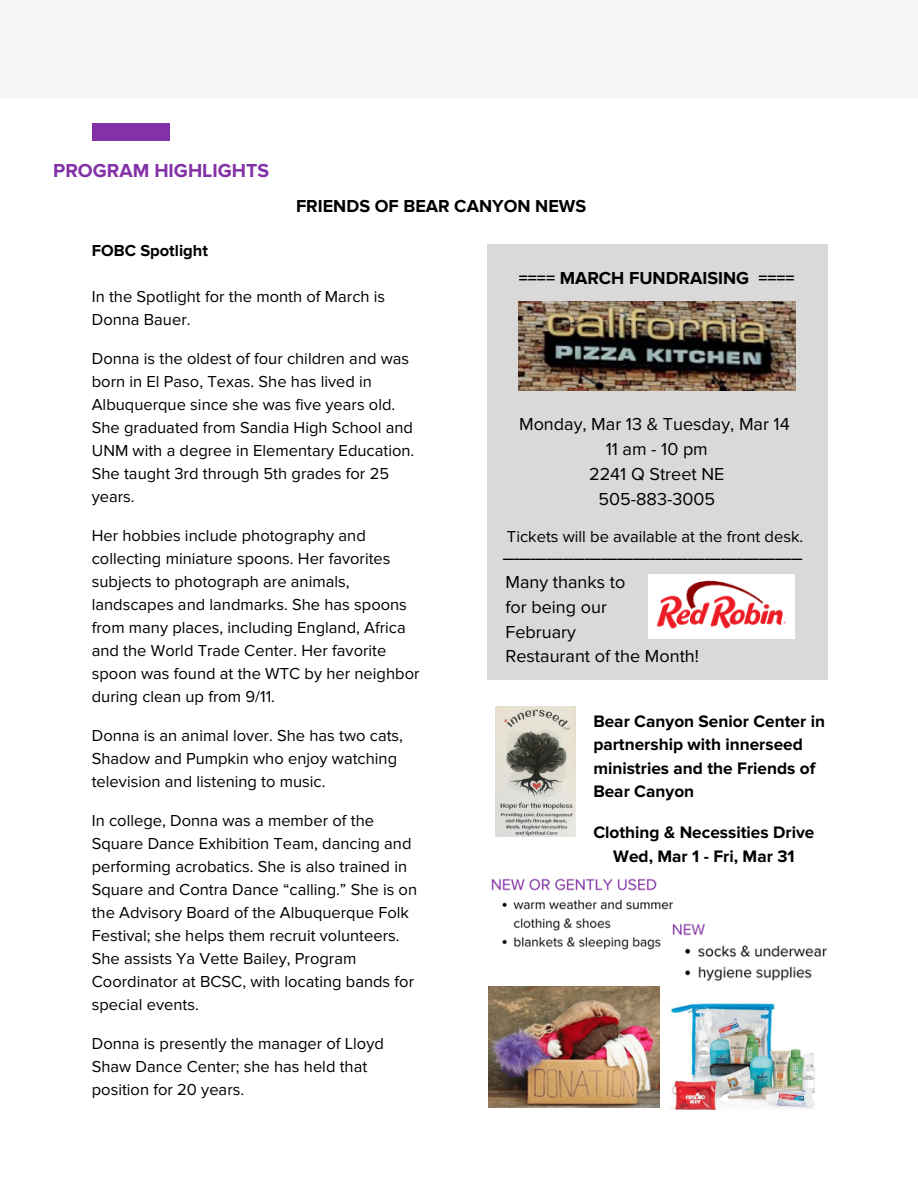
<style>
.page{position:relative;width:918px;height:1188px;background:#fff}
.page>*{position:absolute;margin:0;border:0;box-sizing:border-box;transform-origin:0 0}
.t1{font:700 19.5px "Proxima Nova";color:#8331a7}
.t2{font:18px/24.8px "Proxima Nova";color:#000}
.t3{font:700 18px "Proxima Nova";color:#000}
.t4{font:700 17.25px/23.7px "Proxima Nova";color:#000}
.t5{font:16.5px/23px "Proxima Nova";color:#000}
.t6{font:700 16.5px "Proxima Nova";color:#000}
.t7{font:800 10.8px "Open Sans";color:#000}
</style>
<div class="page">
<div style="left:92px;top:124px;width:77px;height:17px;background:#8331a7"></div>
<div style="left:0;top:0;width:918px;height:97px;background:#f5f6f7"></div>
<div style="left:487px;top:244px;width:340px;height:435px;background:#d9d9d9"></div>
<img style="left:649px;top:574px;width:146px;height:64px">
<img style="left:519px;top:302px;width:276px;height:89px">
<img style="left:495px;top:707px;width:80px;height:129px">
<img style="left:671px;top:1003px;width:144px;height:106px">
<img style="left:489px;top:986px;width:171px;height:122px">
<img style="left:491px;top:878px;width:183px;height:72px">
<img style="left:666px;top:919px;width:162px;height:63px">
<p class="t1" style="left:53px;top:160px;width:217px">PROGRAM HIGHLIGHTS</p>
<p class="t3" style="left:296px;top:195px;width:292px">FRIENDS OF BEAR CANYON NEWS</p>
<p class="t6" style="left:92px;top:241px;width:118px">FOBC Spotlight</p>
<p class="t5" style="left:92px;top:285px;width:295px">In the Spotlight for the month of March is<br>Donna Bauer.</p>
<p class="t5" style="left:92px;top:347px;width:324px">Donna is the oldest of four children and was born in El Paso, Texas. She has lived in Albuquerque since she was five years old.<br>She graduated from Sandia High School and UNM with a degree in Elementary Education.<br>She taught 3rd through 5th grades for 25 years.</p>
<p class="t5" style="left:92px;top:524px;width:329px">Her hobbies include photography and collecting miniature spoons. Her favorites subjects to photograph are animals, landscapes and landmarks. She has spoons from many places, including England, Africa and the World Trade Center. Her favorite spoon was found at the WTC by her neighbor during clean up from 9/11.</p>
<p class="t5" style="left:92px;top:724px;width:313px">Donna is an animal lover. She has two cats,<br>Shadow and Pumpkin who enjoy watching television and listening to music.</p>
<p class="t5" style="left:92px;top:809px;width:327px">In college, Donna was a member of the Square Dance Exhibition Team, dancing and performing acrobatics. She is also trained in Square and Contra Dance “calling.” She is on the Advisory Board of the Albuquerque Folk Festival; she helps them recruit volunteers.<br>She assists Ya Vette Bailey, Program Coordinator at BCSC, with locating bands for special events.</p>
<p class="t5" style="left:92px;top:1032px;width:294px">Donna is presently the manager of Lloyd<br>Shaw Dance Center; she has held that position for 20 years.</p>
<p class="t3" style="left:519px;top:267px;width:277px">==== MARCH FUNDRAISING ====</p>
<p class="t2" style="left:519px;top:412px;width:272px;text-align:center">Monday, Mar 13 &amp; Tuesday, Mar 14<br>11 am - 10 pm<br>2241 Q Street NE<br>505-883-3005</p>
<p class="t5" style="left:507px;top:526px;width:298px">Tickets will be available at the front desk.</p>
<p class="t7" style="left:503px;top:547px;width:301px">_______________________________________________________</p>
<p class="t2" style="left:505px;top:570px;width:195px">Many thanks to<br>for being our<br>February<br>Restaurant of the Month!</p>
<p class="t4" style="left:593px;top:709px;width:233px">Bear Canyon Senior Center in partnership with innerseed ministries and the Friends of<br>Bear Canyon</p>
<p class="t4" style="left:593px;top:821px;width:223px;text-align:center">Clothing &amp; Necessities Drive<br>Wed, Mar 1 - Fri, Mar 31</p>
</div>
